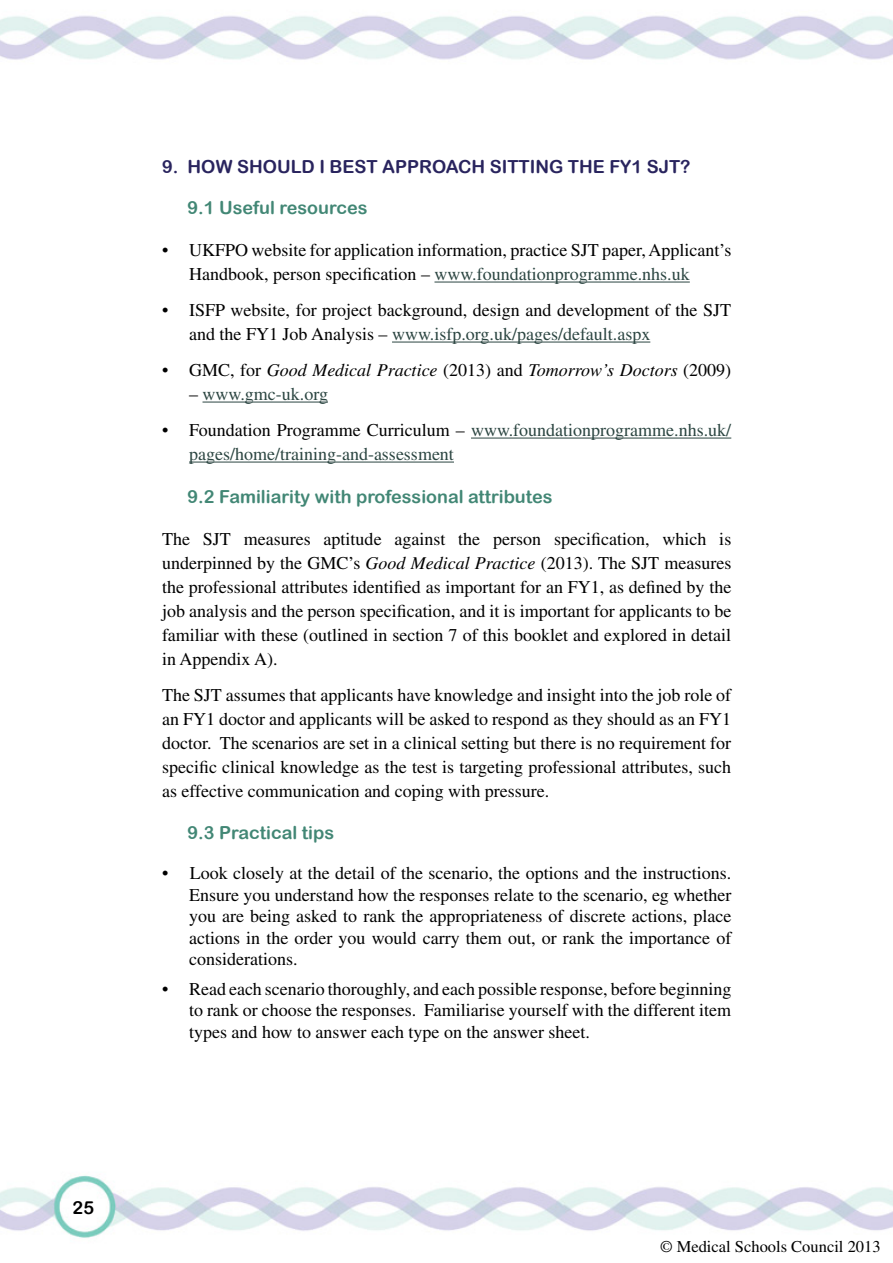
<style>
.page{position:relative;width:893px;height:1263px;background:#fff}
.page>*{position:absolute;margin:0;border:0;box-sizing:border-box;transform-origin:0 0}
.t1{font:18px/24px "Times LT Std";color:#000;text-align:justify}
.t2{font:18px/24px "Times LT Std";color:#2b4541}
.t3{font:18px "Arial Rounded MT Bold";color:#428775}
.t4{font:italic 18px "Times LT Std";color:#000}
.t5{font:18px "Arial Rounded MT Bold";color:#29245e}
.t6{font:18px "Arial Rounded MT Bold";color:#000}
.t7{font:16.5px "Times LT Std";color:#000}
.s1{color:#2b4541}
.s2{font-style:normal}
.s3{color:#000}
.s4{font-style:italic}
</style>
<div class="page">
<img style="left:0;top:15px;width:893px;height:1223px">
<hr style="left:434px;top:282px;width:256px;height:1px;background:#2b4541">
<hr style="left:392px;top:342px;width:258px;height:1px;background:#2b4541">
<hr style="left:202px;top:402px;width:126px;height:1px;background:#2b4541">
<hr style="left:471px;top:438px;width:260px;height:1px;background:#2b4541">
<hr style="left:189px;top:462px;width:265px;height:1px;background:#2b4541">
<p class="t6" style="left:73px;top:1197px;width:23px">25</p>
<p class="t5" style="left:162px;top:156px;width:530px">9. How should I best approach sitting the FY1 SJT?</p>
<p class="t3" style="left:188px;top:197px;width:182px">9.1 U seful resources</p>
<p class="t1" style="left:189px;top:238px;width:544px;text-indent:-27px">• UKFPO website for application information, practice SJT paper, Applicant’s<br>Handbook, person specification – <span class="s1">www.foundationprogramme.nhs.uk</span></p>
<p class="t1" style="left:189px;top:298px;width:544px;text-indent:-27px">• ISFP website, for project background, design and development of the SJT and the FY1 Job Analysis – <span class="s1">www.isfp.org.uk/pages/default.aspx</span></p>
<p class="t4" style="left:162px;top:360px;width:571px"><span class="s2">• GMC, for</span> Good Medical Practice <span class="s2">(2013) and</span> Tomorrow’s Doctors <span class="s2">(2009)</span></p>
<p class="t2" style="left:189px;top:382px;width:140px"><span class="s3">–</span> www.gmc-uk.org</p>
<p class="t2" style="left:189px;top:418px;width:544px;text-indent:-27px"><span class="s3">• Foundation Programme Curriculum –</span> www.foundationprogramme.nhs.uk/ pages/home/training-and-assessment</p>
<p class="t3" style="left:188px;top:486px;width:366px">9.2 Familiarity with professional attributes</p>
<p class="t1" style="left:162px;top:527px;width:571px">The SJT measures aptitude against the person specification, which is underpinned by the GMC’s <span class="s4">Good Medical Practice</span> (2013). The SJT measures the professional attributes identified as important for an FY1, as defined by the job analysis and the person specification, and it is important for applicants to be familiar with these (outlined in section 7 of this booklet and explored in detail in Appendix A).</p>
<p class="t1" style="left:162px;top:683px;width:571px">The SJT assumes that applicants have knowledge and insight into the job role of an FY1 doctor and applicants will be asked to respond as they should as an FY1 doctor. The scenarios are set in a clinical setting but there is no requirement for specific clinical knowledge as the test is targeting professional attributes, such as effective communication and coping with pressure.</p>
<p class="t3" style="left:188px;top:822px;width:148px">9.3 Practical tips</p>
<p class="t1" style="left:189px;top:862px;width:544px;line-height:21.6px;text-indent:-27px">• Look closely at the detail of the scenario, the options and the instructions.<br>Ensure you understand how the responses relate to the scenario, eg whether you are being asked to rank the appropriateness of discrete actions, place actions in the order you would carry them out, or rank the importance of considerations.</p>
<p class="t1" style="left:189px;top:978px;width:544px;line-height:21.6px;text-indent:-27px">• Read each scenario thoroughly, and each possible response, before beginning to rank or choose the responses. Familiarise yourself with the different item types and how to answer each type on the answer sheet.</p>
<p class="t7" style="left:660px;top:1237px;width:222px">© Medical Schools Council 2013</p>
</div>
